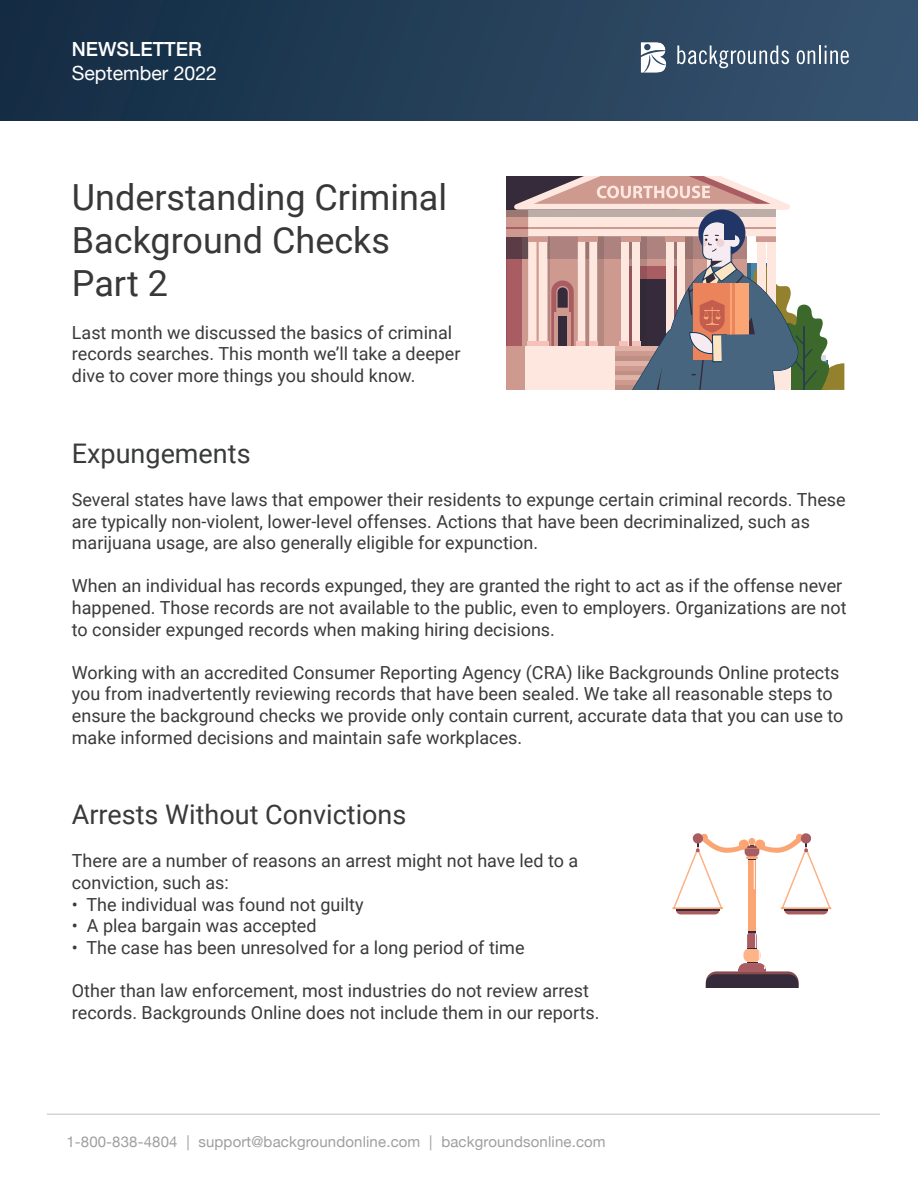
<style>
.page{position:relative;width:918px;height:1188px;background:#fff}
.page>*{position:absolute;margin:0;border:0;box-sizing:border-box;transform-origin:0 0}
.t1{font:36px/43.2px "Roboto";color:#383838}
.t2{font:27px "Roboto";color:#393b3a}
.t3{font:19.5px "Helvetica Neue";color:#fff}
.t4{font:500 19.5px "Helvetica Neue";color:#fff}
.t5{font:18px/21.6px "Roboto";color:#393b3a}
.t6{font:15px "Helvetica Neue";letter-spacing:.01em;color:#a19ea1}
</style>
<div class="page">
<div style="left:0;top:0;width:918px;height:120px;background:linear-gradient(to right,#122b42,#37536f)"></div>
<svg style="left:677px;top:46px;width:112px;height:22px;background:#62778b"></svg>
<svg style="left:797px;top:46px;width:52px;height:18px"></svg>
<svg style="left:641px;top:42px;width:25px;height:31px"></svg>
<hr style="left:47px;top:1114px;width:833px;height:1px;background:#c2bec2">
<svg style="left:507px;top:176px;width:283px;height:34px;background:#cbaca7"></svg>
<svg style="left:507px;top:210px;width:269px;height:7px;background:#b8a7a2"></svg>
<div style="left:698px;top:210px;width:47px;height:47px;background:#213667;border-radius:50%"></div>
<svg style="left:507px;top:217px;width:337px;height:173px;background:#b7a5a1"></svg>
<div style="left:748px;top:859px;width:8px;height:96px;background:#fba574"></div>
<svg style="left:706px;top:931px;width:93px;height:57px"></svg>
<hr style="left:672px;top:907px;width:51px;height:2px;background:#fba574">
<svg style="left:673px;top:833px;width:158px;height:81px"></svg>
<p class="t4" style="left:72px;top:33px;width:132px">NEWSLETTER</p>
<p class="t3" style="left:72px;top:59px;width:147px">September 2022</p>
<h1 class="t1" style="left:72px;top:174px;width:377px">Understanding Criminal<br>Background Checks<br>Part 2</h1>
<p class="t5" style="left:72px;top:321px;width:390px">Last month we discussed the basics of criminal records searches. This month we’ll take a deeper dive to cover more things you should know.</p>
<h2 class="t2" style="left:72px;top:434px;width:180px">Expungements</h2>
<p class="t5" style="left:72px;top:488px;width:775px">Several states have laws that empower their residents to expunge certain criminal records. These are typically non-violent, lower-level offenses. Actions that have been decriminalized, such as marijuana usage, are also generally eligible for expunction.</p>
<p class="t5" style="left:72px;top:575px;width:776px">When an individual has records expunged, they are granted the right to act as if the offense never happened. Those records are not available to the public, even to employers. Organizations are not to consider expunged records when making hiring decisions.</p>
<p class="t5" style="left:72px;top:661px;width:773px">Working with an accredited Consumer Reporting Agency (CRA) like Backgrounds Online protects you from inadvertently reviewing records that have been sealed. We take all reasonable steps to ensure the background checks we provide only contain current, accurate data that you can use to make informed decisions and maintain safe workplaces.</p>
<h2 class="t2" style="left:72px;top:796px;width:336px">Arrests Without Convictions</h2>
<p class="t5" style="left:72px;top:849px;width:508px">There are a number of reasons an arrest might not have led to a conviction, such as:</p>
<p class="t5" style="left:72px;top:893px;width:293px">• The individual was found not guilty</p>
<p class="t5" style="left:72px;top:914px;width:246px">• A plea bargain was accepted</p>
<p class="t5" style="left:72px;top:936px;width:454px">• The case has been unresolved for a long period of time</p>
<p class="t5" style="left:72px;top:979px;width:529px">Other than law enforcement, most industries do not review arrest records. Backgrounds Online does not include them in our reports.</p>
<p class="t6" style="left:66px;top:1131px;width:541px">1-800-838-4804 | support@backgroundonline.com | backgroundsonline.com</p>
</div>
